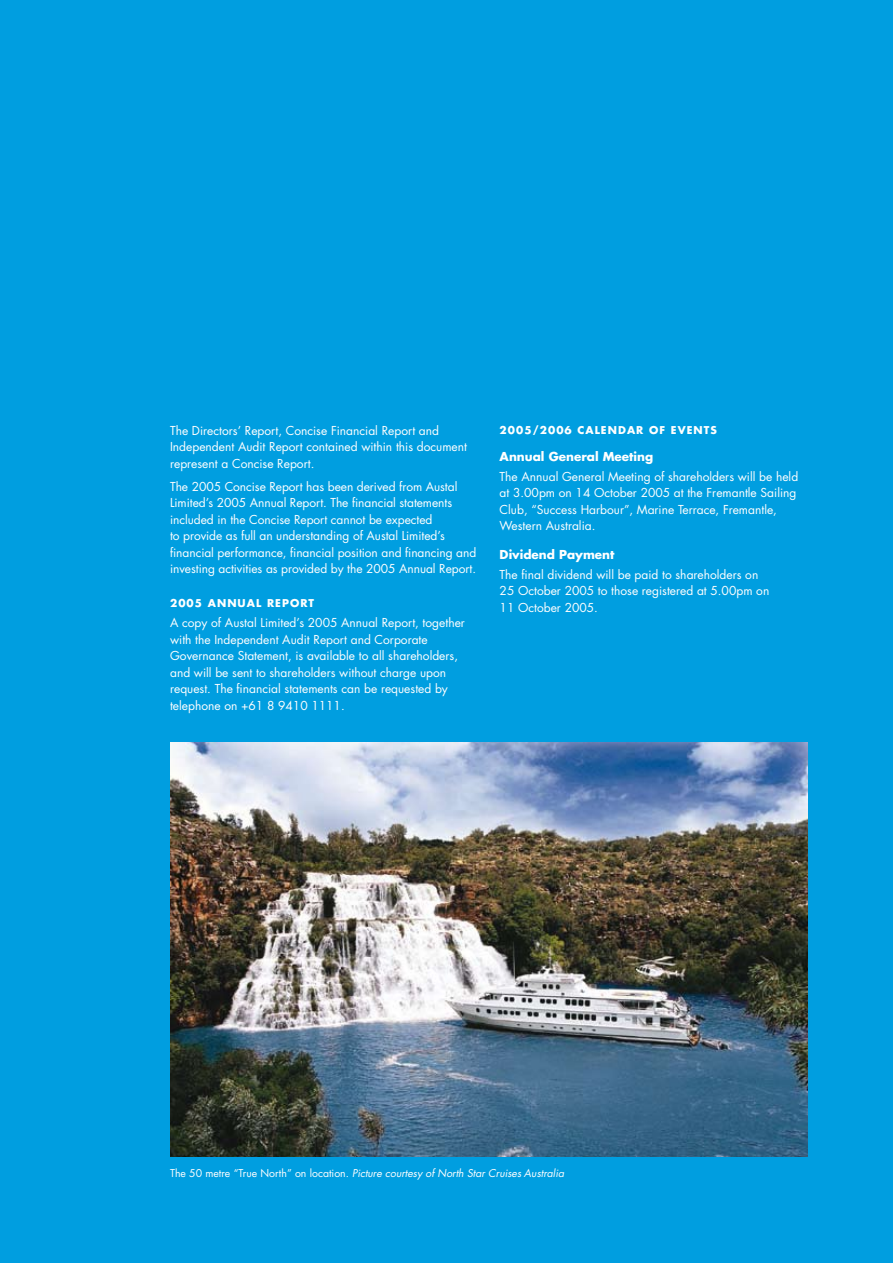
<style>
.page{position:relative;width:893px;height:1263px;background:#009ee0}
.page>*{position:absolute;margin:0;border:0;box-sizing:border-box;transform-origin:0 0}
.t1{font:12px/16.5px "Futura";color:#fff}
.t2{font:700 12px "Futura";color:#fff}
.t3{font:italic 10.5px "Futura";color:#fff}
.t4{font:700 10.5px "Futura";letter-spacing:.1em;color:#fff}
.s1{font-style:normal}
</style>
<div class="page">
<img style="left:170px;top:743px;width:638px;height:414px">
<p class="t1" style="left:170px;top:422px;width:298px">The Directors’ Report, Concise Financial Report and<br>Independent Audit Report contained within this document represent a Concise Report.</p>
<p class="t1" style="left:170px;top:478px;width:308px">The 2005 Concise Report has been derived from Austal Limited’s 2005 Annual Report. The financial statements included in the Concise Report cannot be expected<br>to provide as full an understanding of Austal Limited’s financial performance, financial position and financing and investing activities as provided by the 2005 Annual Report.</p>
<p class="t4" style="left:170px;top:595px;width:146px">2005 Annual Report</p>
<p class="t1" style="left:170px;top:614px;width:296px">A copy of Austal Limited’s 2005 Annual Report, together with the Independent Audit Report and Corporate Governance Statement, is available to all shareholders, and will be sent to shareholders without charge upon request. The financial statements can be requested by telephone on +61 8 9410 1111.</p>
<p class="t4" style="left:500px;top:422px;width:137px">2005/2006 Calendar</p>
<p class="t4" style="left:649px;top:422px;width:69px">of Events</p>
<p class="t2" style="left:500px;top:448px;width:155px">Annual General Meeting</p>
<p class="t1" style="left:500px;top:468px;width:300px">The Annual General Meeting of shareholders will be held at 3.00pm on 14 October 2005 at the Fremantle Sailing Club, “Success Harbour”, Marine Terrace, Fremantle, Western Australia.</p>
<p class="t2" style="left:500px;top:546px;width:116px">Dividend Payment</p>
<p class="t1" style="left:500px;top:566px;width:271px">The final dividend will be paid to shareholders on<br>25 October 2005 to those registered at 5.00pm on<br>11 October 2005.</p>
<p class="t3" style="left:170px;top:1166px;width:396px"><span class="s1">The 50 metre “True North” on location.</span> Picture courtesy of North Star Cruises Australia</p>
</div>
